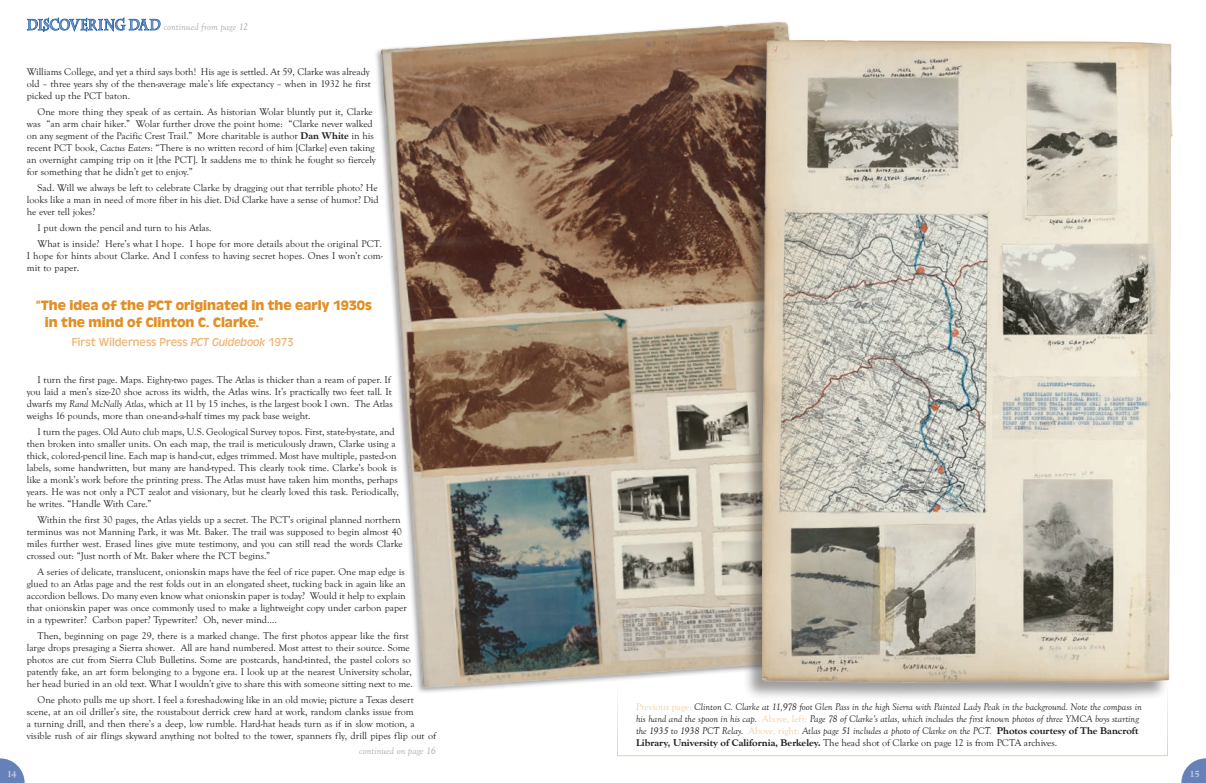
<style>
.page{position:relative;width:1206px;height:783px;background:#fff}
.page>*{position:absolute;margin:0;border:0;box-sizing:border-box;transform-origin:0 0}
.t1{font:700 14px/16.8px "Antique Oli T";color:#e28e25}
.t2{font:12px "Antique Oli T";color:#eeb676}
.t3{font:10px/12px "Goudy Old Sty T";color:#231f20}
.t4{font:italic 10px/12px "Goudy Old Sty T";color:#231f20}
.t5{font:italic 10px "Goudy Old Sty T";color:#a8a9ad}
.t6{font:700 10px "Goudy Old Sty T Extr";color:#c3cbe4}
.s1{font-family:"Charlemagne Std";font-weight:700;font-style:normal;font-size:15px;color:#718dc1}
.s2{font-family:"Goudy Old Sty T Extr";font-weight:700}
.s3{font-style:italic}
.s4{font-style:normal;color:#f4cd9e}
.s5{font-family:"Goudy Old Sty T Extr";font-weight:700;font-style:normal}
.s6{font-style:normal}
</style>
<div class="page">
<div style="left:617px;top:679px;width:551px;height:77px;border:1px solid #f4cd9e"></div>
<img style="left:378px;top:21px;width:412px;height:672px">
<div style="left:743px;top:40px;width:429px;height:661px;background:#231f20;opacity:.45"></div>
<img style="left:763px;top:36px;width:410px;height:649px">
<svg style="left:26px;top:17px;width:135px;height:15px"></svg>
<svg style="left:0;top:758px;width:25px;height:25px"></svg>
<svg style="left:1181px;top:758px;width:25px;height:25px"></svg>
<p class="t5" style="left:27px;top:21px;width:223px"><span class="s1">DISCOVERING DAD</span> continued from page 12</p>
<p class="t3" style="left:27px;top:66px;width:346px;text-align:justify">Williams College, and yet a third says both! His age is settled. At 59, Clarke was already old – three years shy of the then-average male’s life expectancy – when in 1932 he first picked up the PCT baton.</p>
<p class="t3" style="left:27px;top:106px;width:350px;text-indent:11px">One more thing they speak of as certain. As historian Wolar bluntly put it, Clarke was “an arm chair hiker.” Wolar further drove the point home: “Clarke never walked on any segment of the Pacific Crest Trail.” More charitable is author <span class="s2">Dan White</span> in his recent PCT book, <span class="s3">Cactus Eaters</span>: “There is no written record of him [Clarke] even taking an overnight camping trip on it [the PCT]. It saddens me to think he fought so fiercely for something that he didn’t get to enjoy.”</p>
<p class="t3" style="left:27px;top:182px;width:353px;text-align:justify;text-indent:11px">Sad. Will we always be left to celebrate Clarke by dragging out that terrible photo? He looks like a man in need of more fiber in his diet. Did Clarke have a sense of humor? Did he ever tell jokes?</p>
<p class="t3" style="left:38px;top:220px;width:346px;line-height:16px">I put down the pencil and turn to his Atlas.<br>What is inside? Here’s what I hope. I hope for more details about the original PCT.</p>
<p class="t3" style="left:27px;top:250px;width:357px">I hope for hints about Clarke. And I confess to having secret hopes. Ones I won’t com&shy;mit to paper.</p>
<h1 class="t1" style="left:45px;top:297px;width:329px;text-indent:-9px">“The idea of the PCT originated in the early 1930s in the mind of Clinton C. Clarke.”</h1>
<p class="t2" style="left:72px;top:335px;width:223px">First Wilderness Press <span class="s3">PCT Guidebook</span> 1973</p>
<p class="t3" style="left:27px;top:374px;width:368px;text-indent:11px">I turn the first page. Maps. Eighty-two pages. The Atlas is thicker than a ream of paper. If you laid a men’s size-20 shoe across its width, the Atlas wins. It’s practically two feet tall. It dwarfs my <span class="s3">Rand McNally Atlas</span>, which at 11 by 15 inches, is the largest book I own. The Atlas weighs 16 pounds, more than one-and-a-half times my pack base weight.</p>
<p class="t3" style="left:27px;top:426px;width:373px;text-indent:11px">I turn the pages. Old Auto club maps, U.S. Geological Survey topos. First, state-by-state, and then broken into smaller units. On each map, the trail is meticulously drawn, Clarke using a thick, colored-pencil line. Each map is hand-cut, edges trimmed. Most have multiple, pasted-on labels, some handwritten, but many are hand-typed. This clearly took time. Clarke’s book is like a monk’s work before the printing press. The Atlas must have taken him months, perhaps years. He was not only a PCT zealot and visionary, but he clearly loved this task. Periodically, he writes. “Handle With Care.”</p>
<p class="t3" style="left:27px;top:514px;width:377px;text-indent:11px">Within the first 30 pages, the Atlas yields up a secret. The PCT’s original planned northern terminus was not Manning Park, it was Mt. Baker. The trail was supposed to begin almost 40 miles further west. Erased lines give mute testimony, and you can still read the words Clarke crossed out: “Just north of Mt. Baker where the PCT begins.”</p>
<p class="t3" style="left:27px;top:566px;width:382px;text-indent:11px">A series of delicate, translucent, onionskin maps have the feel of rice paper. One map edge is glued to an Atlas page and the rest folds out in an elongated sheet, tucking back in again like an accordion bellows. Do many even know what onionskin paper is today? Would it help to explain that onionskin paper was once commonly used to make a lightweight copy under carbon paper in a typewriter? Carbon paper? Typewriter? Oh, never mind….</p>
<p class="t3" style="left:27px;top:630px;width:387px;text-indent:11px">Then, beginning on page 29, there is a marked change. The first photos appear like the first large drops presaging a Sierra shower. All are hand numbered. Most attest to their source. Some photos are cut from Sierra Club Bulletins. Some are postcards, hand-tinted, the pastel colors so patently fake, an art form belonging to a bygone era. I look up at the nearest University scholar, her head buried in an old text. What I wouldn’t give to share this with someone sitting next to me.</p>
<p class="t3" style="left:27px;top:694px;width:411px;text-indent:11px">One photo pulls me up short. I feel a foreshadowing like in an old movie; picture a Texas desert scene, at an oil driller’s site, the roustabout derrick crew hard at work, random clanks issue from<br>a turning drill, and then there’s a deep, low rumble. Hard-hat heads turn as if in slow motion, a visible rush of air flings skyward anything not bolted to the tower, spanners fly, drill pipes flip out of</p>
<p class="t5" style="left:359px;top:746px;width:78px">continued on page 16</p>
<p class="t4" style="left:636px;top:701px;width:507px"><span class="s4">Previous page:</span> Clinton C. Clarke at 11,978 foot Glen Pass in the high Sierra with Painted Lady Peak in the background. Note the compass in his hand and the spoon in his cap. <span class="s4">Above, left:</span> Page 78 of Clarke’s atlas, which includes the first known photos of three YMCA boys starting the 1935 to 1938 PCT Relay. <span class="s4">Above, right:</span> Atlas page 51 includes a photo of Clarke on the PCT. <span class="s5">Photos courtesy of The Bancroft Library, University of California, Berkeley.</span> <span class="s6">The head shot of Clarke on page 12 is from PCTA archives.</span></p>
<p class="t6" style="left:7px;top:768px;width:11px">14</p>
<p class="t6" style="left:1189px;top:768px;width:12px">15</p>
</div>
